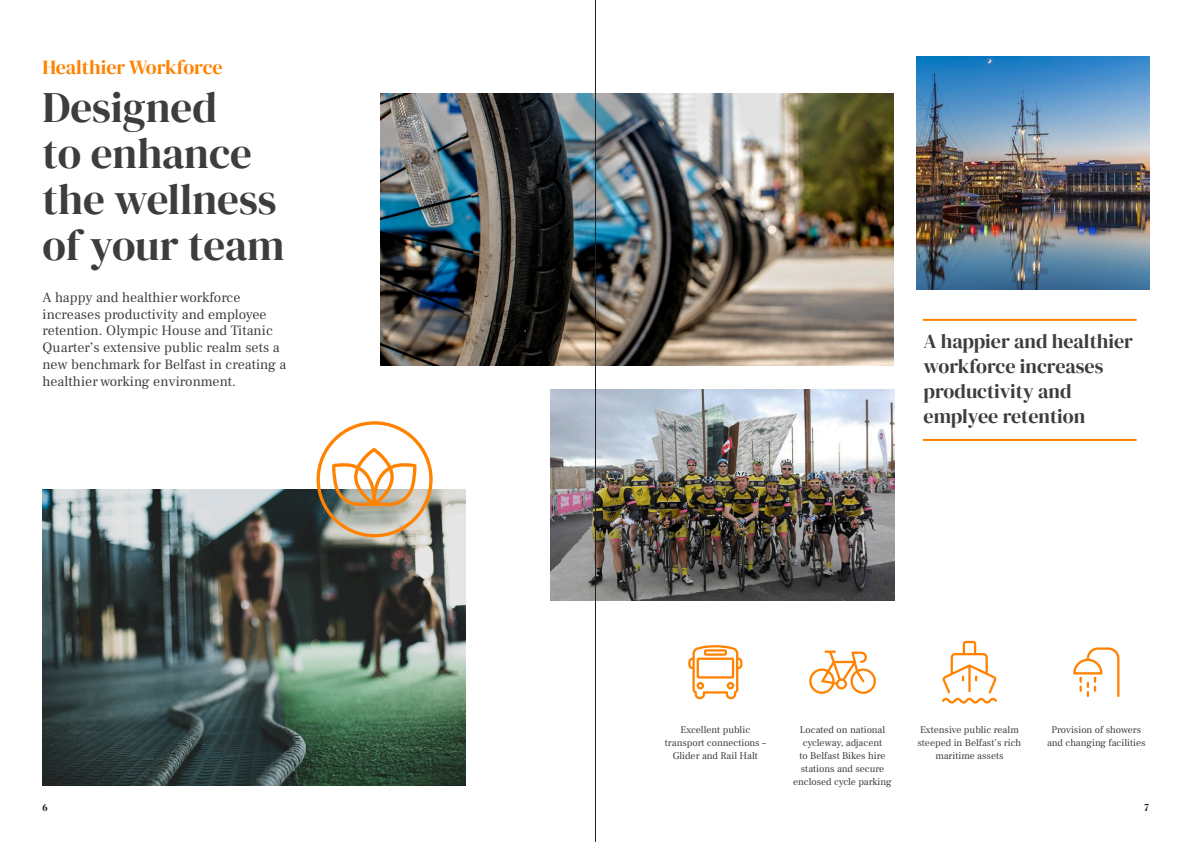
<style>
.page{position:relative;width:1191px;height:842px;background:#fff}
.page>*{position:absolute;margin:0;border:0;box-sizing:border-box;transform-origin:0 0}
.t1{font:43px/46px "DM Serif Display";color:#3d3d3b}
.t2{font:20px/25px "DM Serif Display";color:#3d3d3b}
.t3{font:20px "DM Serif Display";color:#ff8200}
.t4{font:14px/16.8px "Frank Ruhl Libre";letter-spacing:.005em;color:#3d3d3b}
.t5{font:10px/13px "Frank Ruhl Libre";color:#3d3d3b;text-align:center}
.t6{font:10px "Ivar Nostalgi Large";color:#231f20}
</style>
<div class="page">
<svg style="left:809px;top:650px;width:67px;height:44px"></svg>
<svg style="left:688px;top:645px;width:54px;height:54px"></svg>
<svg style="left:1073px;top:647px;width:46px;height:50px"></svg>
<svg style="left:942px;top:641px;width:55px;height:63px"></svg>
<img style="left:381px;top:94px;width:512px;height:272px">
<img style="left:916px;top:57px;width:233px;height:232px">
<hr style="left:923px;top:319px;width:213px;height:2px;background:#ff8200">
<hr style="left:923px;top:439px;width:213px;height:2px;background:#ff8200">
<img style="left:43px;top:489px;width:422px;height:296px">
<img style="left:550px;top:389px;width:344px;height:211px">
<svg style="left:316px;top:421px;width:116px;height:116px"></svg>
<hr style="left:595px;top:0;width:1px;height:842px;background:#231f20">
<h2 class="t3" style="left:43px;top:56px;width:182px">Healthier Workforce</h2>
<h1 class="t1" style="left:43px;top:85px;width:244px">Designed<br>to enhance the wellness of your team</h1>
<h3 class="t4" style="left:43px;top:289px;width:245px">A happy and healthier workforce increases productivity and employee retention. Olympic House and Titanic Quarter’s extensive public realm sets a new benchmark for Belfast in creating a healthier working environment.</h3>
<h2 class="t2" style="left:923px;top:329px;width:211px">A happier and healthier workforce increases productivity and emplyee retention</h2>
<p class="t5" style="left:665px;top:723px;width:103px">Excellent public transport connections –<br>Glider and Rail Halt</p>
<p class="t5" style="left:1047px;top:723px;width:100px">Provision of showers and changing facilities</p>
<p class="t5" style="left:793px;top:723px;width:100px">Located on national cycleway, adjacent<br>to Belfast Bikes hire stations and secure enclosed cycle parking</p>
<p class="t5" style="left:917px;top:723px;width:105px">Extensive public realm steeped in Belfast’s rich maritime assets</p>
<p class="t6" style="left:43px;top:802px;width:7px">6</p>
<p class="t6" style="left:1144px;top:802px;width:6px">7</p>
</div>
